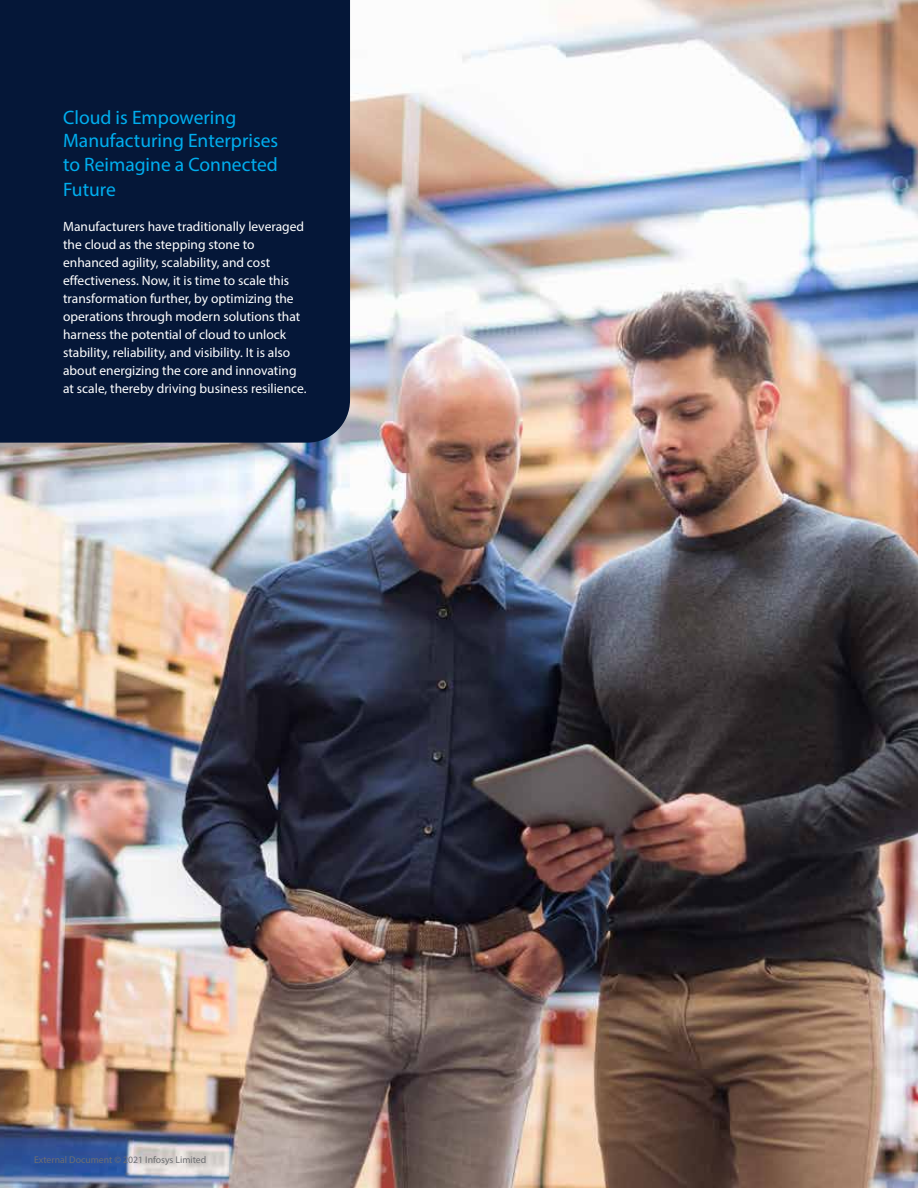
<style>
.page{position:relative;width:918px;height:1188px;background:#fff}
.page>*{position:absolute;margin:0;border:0;box-sizing:border-box;transform-origin:0 0}
.t1{font:19.5px/23.4px "Myriad Pro";color:#00aeef}
.t2{font:13.5px/18px "Myriad Pro";color:#fff}
.t3{font:9.75px "Myriad Pro";color:#6d6e71}
</style>
<div class="page">
<img style="left:0;top:0;width:918px;height:1188px">
<div style="left:0;top:0;width:350px;height:443px;background:#051738"></div>
<h1 class="t1" style="left:63px;top:106px;width:217px">Cloud is Empowering<br>Manufacturing Enterprises to Reimagine a Connected</h1>
<h1 class="t1" style="left:63px;top:177px;width:54px">Future</h1>
<p class="t2" style="left:63px;top:217px;width:245px">Manufacturers have traditionally leveraged the cloud as the stepping stone to enhanced agility, scalability, and cost effectiveness. Now, it is time to scale this transformation further, by optimizing the operations through modern solutions that harness the potential of cloud to unlock stability, reliability, and visibility. It is also about energizing the core and innovating at scale, thereby driving business resilience.</p>
<p class="t3" style="left:34px;top:1154px;width:174px">External Document © 2021 Infosys Limited</p>
</div>
